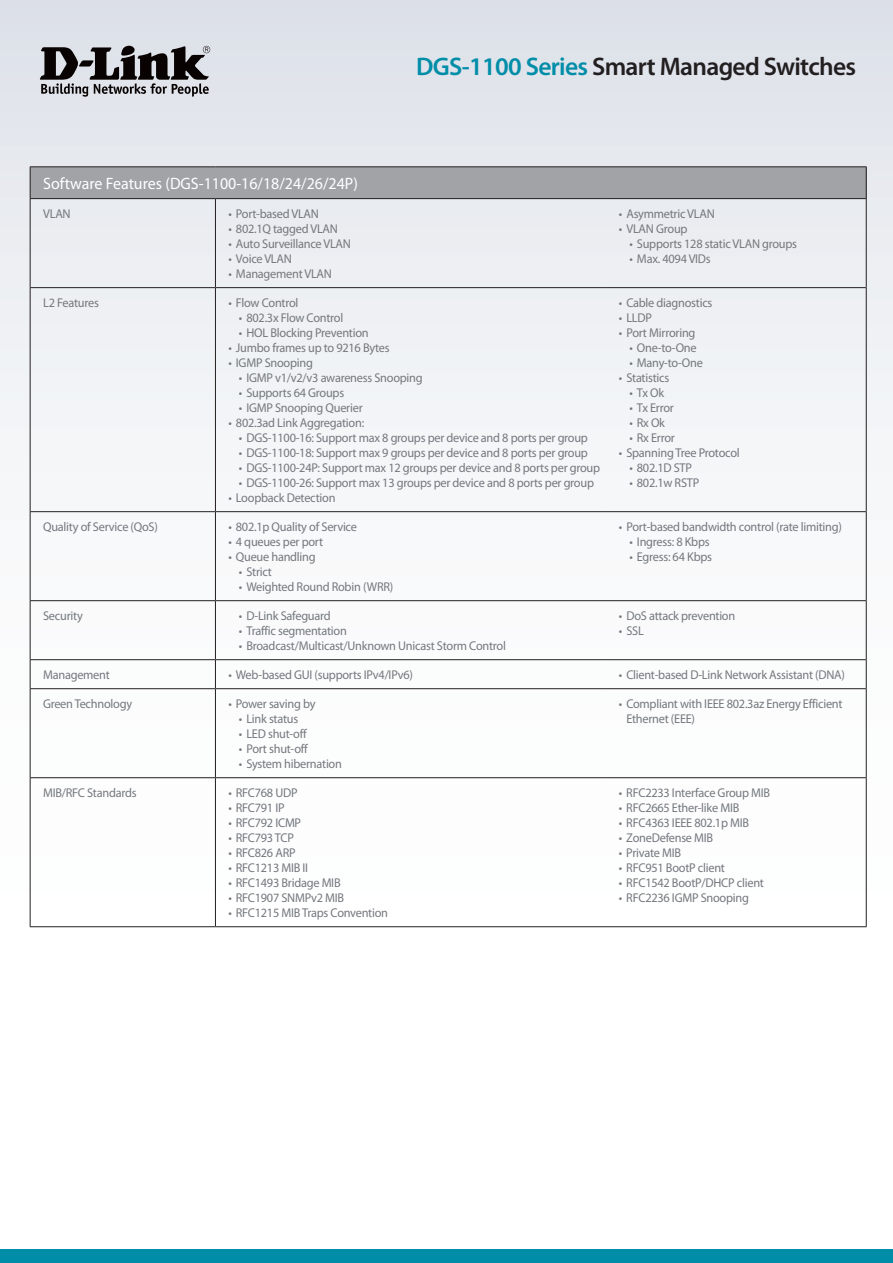
<style>
.page{position:relative;width:893px;height:1263px;background:#fff}
.page>*{position:absolute;margin:0;border:0;box-sizing:border-box;transform-origin:0 0}
.t1{font:600 25.5px "Myriad Pro";letter-spacing:-.025em;color:#231f20}
.t2{font:16.5px "Myriad Pro";color:#fff}
.t3{font:12.75px/15px "Myriad Pro";letter-spacing:-.02em;color:#74787d}
.s1{color:#008da8}
</style>
<div class="page">
<div style="left:0;top:0;width:893px;height:1084px;background:linear-gradient(to bottom,#e2e6ec,#fff)"></div>
<div style="left:0;top:1249px;width:893px;height:14px;background:#008da8"></div>
<svg style="left:40px;top:46px;width:170px;height:51px"></svg>
<div style="left:30px;top:167px;width:836px;height:32px;background:#a1a3a7"></div>
<hr style="left:866px;top:167px;width:1px;height:31px;background:#231f20">
<hr style="left:866px;top:199px;width:1px;height:89px;background:#231f20">
<hr style="left:866px;top:288px;width:1px;height:224px;background:#231f20">
<hr style="left:866px;top:512px;width:1px;height:88px;background:#231f20">
<hr style="left:866px;top:601px;width:1px;height:58px;background:#231f20">
<svg style="left:866px;top:660px;width:1px;height:28px"></svg>
<hr style="left:866px;top:689px;width:1px;height:88px;background:#231f20">
<hr style="left:866px;top:778px;width:1px;height:148px;background:#231f20">
<hr style="left:30px;top:926px;width:185px;height:1px;background:#231f20">
<hr style="left:30px;top:198px;width:185px;height:1px;background:#231f20">
<hr style="left:30px;top:199px;width:1px;height:88px;background:#231f20">
<hr style="left:30px;top:287px;width:185px;height:1px;background:#231f20">
<hr style="left:30px;top:288px;width:1px;height:223px;background:#231f20">
<hr style="left:30px;top:511px;width:185px;height:1px;background:#231f20">
<hr style="left:30px;top:512px;width:1px;height:88px;background:#231f20">
<hr style="left:30px;top:600px;width:185px;height:1px;background:#231f20">
<hr style="left:30px;top:601px;width:1px;height:58px;background:#231f20">
<hr style="left:30px;top:659px;width:185px;height:1px;background:#231f20">
<svg style="left:30px;top:660px;width:1px;height:28px"></svg>
<hr style="left:30px;top:688px;width:185px;height:1px;background:#231f20">
<hr style="left:30px;top:689px;width:1px;height:88px;background:#231f20">
<hr style="left:30px;top:777px;width:185px;height:1px;background:#231f20">
<hr style="left:30px;top:778px;width:1px;height:148px;background:#231f20">
<hr style="left:30px;top:166px;width:185px;height:1px;background:#231f20">
<hr style="left:30px;top:167px;width:1px;height:31px;background:#231f20">
<hr style="left:215px;top:166px;width:391px;height:1px;background:#231f20">
<hr style="left:606px;top:166px;width:261px;height:1px;background:#231f20">
<hr style="left:215px;top:926px;width:391px;height:1px;background:#231f20">
<hr style="left:606px;top:926px;width:261px;height:1px;background:#231f20">
<hr style="left:606px;top:777px;width:261px;height:1px;background:#231f20">
<hr style="left:606px;top:688px;width:261px;height:1px;background:#231f20">
<hr style="left:606px;top:659px;width:261px;height:1px;background:#231f20">
<hr style="left:606px;top:287px;width:260px;height:1px;background:#231f20">
<hr style="left:606px;top:511px;width:260px;height:1px;background:#231f20">
<hr style="left:606px;top:600px;width:261px;height:1px;background:#231f20">
<hr style="left:215px;top:512px;width:1px;height:88px;background:#231f20">
<hr style="left:215px;top:199px;width:1px;height:88px;background:#231f20">
<hr style="left:215px;top:287px;width:391px;height:1px;background:#231f20">
<hr style="left:215px;top:511px;width:391px;height:1px;background:#231f20">
<hr style="left:215px;top:600px;width:391px;height:1px;background:#231f20">
<hr style="left:215px;top:601px;width:1px;height:58px;background:#231f20">
<hr style="left:215px;top:659px;width:391px;height:1px;background:#231f20">
<svg style="left:215px;top:660px;width:1px;height:28px"></svg>
<hr style="left:215px;top:688px;width:391px;height:1px;background:#231f20">
<hr style="left:215px;top:689px;width:1px;height:88px;background:#231f20">
<hr style="left:215px;top:777px;width:391px;height:1px;background:#231f20">
<hr style="left:215px;top:778px;width:1px;height:148px;background:#231f20">
<hr style="left:606px;top:198px;width:261px;height:1px;background:#231f20">
<hr style="left:215px;top:198px;width:391px;height:1px;background:#231f20">
<hr style="left:215px;top:288px;width:1px;height:223px;background:#231f20">
<p class="t2" style="left:43px;top:173px;width:316px">Software Features (DGS-1100-16/18/24/26/24P)</p>
<p class="t3" style="left:43px;top:206px;width:29px">VLAN</p>
<p class="t3" style="left:228px;top:206px;width:92px">• Port-based VLAN</p>
<p class="t3" style="left:228px;top:221px;width:111px">• 802.1Q tagged VLAN</p>
<p class="t3" style="left:228px;top:236px;width:124px">• Auto Surveillance VLAN</p>
<p class="t3" style="left:228px;top:251px;width:65px">• Voice VLAN</p>
<p class="t3" style="left:228px;top:266px;width:105px">• Management VLAN</p>
<h1 class="t1" style="left:416px;top:51px;width:442px"><span class="s1">DGS-1100 Series</span> Smart Managed Switches</h1>
<p class="t3" style="left:619px;top:206px;width:97px">• Asymmetric VLAN</p>
<p class="t3" style="left:619px;top:221px;width:70px">• VLAN Group</p>
<p class="t3" style="left:629px;top:236px;width:169px">• Supports 128 static VLAN groups</p>
<p class="t3" style="left:629px;top:251px;width:83px">• Max. 4094 VIDs</p>
<p class="t3" style="left:43px;top:295px;width:57px">L2 Features</p>
<p class="t3" style="left:228px;top:295px;width:71px">• Flow Control</p>
<p class="t3" style="left:239px;top:310px;width:106px">• 802.3x Flow Control</p>
<p class="t3" style="left:239px;top:325px;width:131px">• HOL Blocking Prevention</p>
<p class="t3" style="left:228px;top:340px;width:163px">• Jumbo frames up to 9216 Bytes</p>
<p class="t3" style="left:228px;top:355px;width:86px">• IGMP Snooping</p>
<p class="t3" style="left:239px;top:370px;width:185px">• IGMP v1/v2/v3 awareness Snooping</p>
<p class="t3" style="left:239px;top:385px;width:107px">• Supports 64 Groups</p>
<p class="t3" style="left:239px;top:400px;width:125px">• IGMP Snooping Querier</p>
<p class="t3" style="left:228px;top:415px;width:137px">• 802.3ad Link Aggregation:</p>
<p class="t3" style="left:239px;top:430px;width:350px">• DGS-1100-16: Support max 8 groups per device and 8 ports per group</p>
<p class="t3" style="left:239px;top:445px;width:350px">• DGS-1100-18: Support max 9 groups per device and 8 ports per group</p>
<p class="t3" style="left:239px;top:460px;width:363px">• DGS-1100-24P: Support max 12 groups per device and 8 ports per group</p>
<p class="t3" style="left:239px;top:475px;width:357px">• DGS-1100-26: Support max 13 groups per device and 8 ports per group</p>
<p class="t3" style="left:228px;top:490px;width:109px">• Loopback Detection</p>
<p class="t3" style="left:43px;top:519px;width:116px">Quality of Service (QoS)</p>
<p class="t3" style="left:228px;top:519px;width:130px">• 802.1p Quality of Service</p>
<p class="t3" style="left:228px;top:534px;width:96px">• 4 queues per port</p>
<p class="t3" style="left:228px;top:549px;width:89px">• Queue handling</p>
<p class="t3" style="left:239px;top:564px;width:35px">• Strict</p>
<p class="t3" style="left:239px;top:579px;width:156px">• Weighted Round Robin (WRR)</p>
<p class="t3" style="left:43px;top:608px;width:41px">Security</p>
<p class="t3" style="left:239px;top:608px;width:93px">• D-Link Safeguard</p>
<p class="t3" style="left:239px;top:623px;width:110px">• Traffic segmentation</p>
<p class="t3" style="left:239px;top:638px;width:269px">• Broadcast/Multicast/Unknown Unicast Storm Control</p>
<p class="t3" style="left:619px;top:295px;width:95px">• Cable diagnostics</p>
<p class="t3" style="left:619px;top:310px;width:35px">• LLDP</p>
<p class="t3" style="left:619px;top:325px;width:78px">• Port Mirroring</p>
<p class="t3" style="left:629px;top:340px;width:69px">• One-to-One</p>
<p class="t3" style="left:629px;top:355px;width:75px">• Many-to-One</p>
<p class="t3" style="left:619px;top:370px;width:52px">• Statistics</p>
<p class="t3" style="left:629px;top:385px;width:36px">• Tx Ok</p>
<p class="t3" style="left:629px;top:400px;width:46px">• Tx Error</p>
<p class="t3" style="left:629px;top:415px;width:37px">• Rx Ok</p>
<p class="t3" style="left:629px;top:430px;width:47px">• Rx Error</p>
<p class="t3" style="left:619px;top:445px;width:122px">• Spanning Tree Protocol</p>
<p class="t3" style="left:629px;top:460px;width:64px">• 802.1D STP</p>
<p class="t3" style="left:629px;top:475px;width:71px">• 802.1w RSTP</p>
<p class="t3" style="left:619px;top:519px;width:225px">• Port-based bandwidth control (rate limiting)</p>
<p class="t3" style="left:629px;top:534px;width:82px">• Ingress: 8 Kbps</p>
<p class="t3" style="left:629px;top:549px;width:84px">• Egress: 64 Kbps</p>
<p class="t3" style="left:619px;top:608px;width:118px">• DoS attack prevention</p>
<p class="t3" style="left:619px;top:623px;width:26px">• SSL</p>
<p class="t3" style="left:43px;top:667px;width:68px">Management</p>
<p class="t3" style="left:228px;top:667px;width:186px">• Web-based GUI (supports IPv4/IPv6)</p>
<p class="t3" style="left:619px;top:667px;width:228px">• Client-based D-Link Network Assistant (DNA)</p>
<p class="t3" style="left:43px;top:696px;width:91px">Green Technology</p>
<p class="t3" style="left:228px;top:696px;width:89px">• Power saving by</p>
<p class="t3" style="left:239px;top:711px;width:61px">• Link status</p>
<p class="t3" style="left:239px;top:726px;width:69px">• LED shut-off</p>
<p class="t3" style="left:239px;top:741px;width:70px">• Port shut-off</p>
<p class="t3" style="left:239px;top:756px;width:105px">• System hibernation</p>
<p class="t3" style="left:626px;top:696px;width:218px;text-indent:-7px">• Compliant with IEEE 802.3az Energy Efficient<br>Ethernet (EEE)</p>
<p class="t3" style="left:43px;top:785px;width:95px">MIB/RFC Standards</p>
<p class="t3" style="left:228px;top:785px;width:71px">• RFC768 UDP</p>
<p class="t3" style="left:228px;top:800px;width:58px">• RFC791 IP</p>
<p class="t3" style="left:228px;top:815px;width:74px">• RFC792 ICMP</p>
<p class="t3" style="left:228px;top:830px;width:67px">• RFC793 TCP</p>
<p class="t3" style="left:228px;top:845px;width:69px">• RFC826 ARP</p>
<p class="t3" style="left:228px;top:860px;width:81px">• RFC1213 MIB II</p>
<p class="t3" style="left:228px;top:875px;width:114px">• RFC1493 Bridage MIB</p>
<p class="t3" style="left:228px;top:890px;width:117px">• RFC1907 SNMPv2 MIB</p>
<p class="t3" style="left:228px;top:905px;width:161px">• RFC1215 MIB Traps Convention</p>
<p class="t3" style="left:619px;top:785px;width:153px">• RFC2233 Interface Group MIB</p>
<p class="t3" style="left:619px;top:800px;width:122px">• RFC2665 Ether-like MIB</p>
<p class="t3" style="left:619px;top:815px;width:132px">• RFC4363 IEEE 802.1p MIB</p>
<p class="t3" style="left:619px;top:830px;width:96px">• ZoneDefense MIB</p>
<p class="t3" style="left:619px;top:845px;width:64px">• Private MIB</p>
<p class="t3" style="left:619px;top:860px;width:108px">• RFC951 BootP client</p>
<p class="t3" style="left:619px;top:875px;width:147px">• RFC1542 BootP/DHCP client</p>
<p class="t3" style="left:619px;top:890px;width:132px">• RFC2236 IGMP Snooping</p>
</div>
